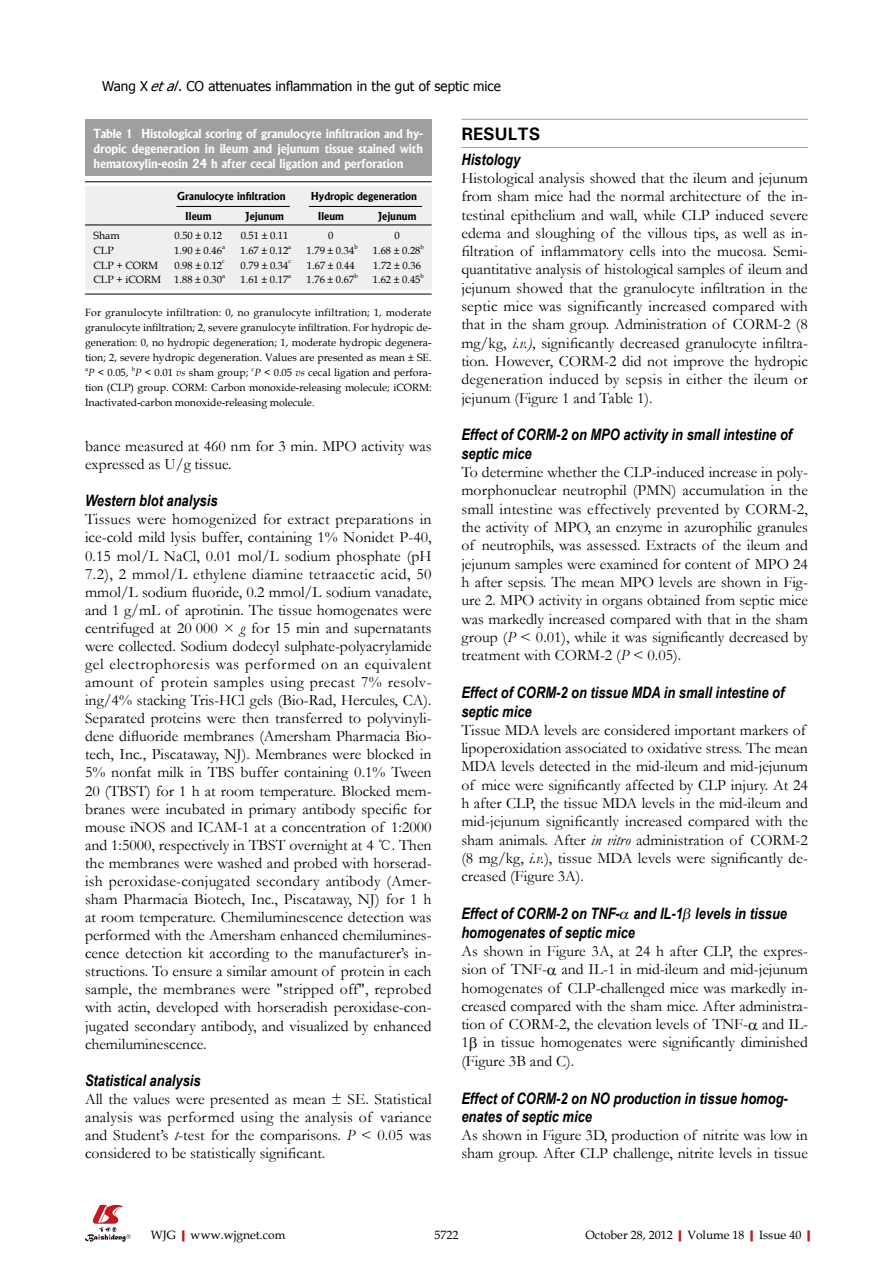
<style>
.page{position:relative;width:893px;height:1263px;background:#fff}
.page>*{position:absolute;margin:0;border:0;box-sizing:border-box;transform-origin:0 0}
.t1{font:700 18px "Univers";color:#000}
.t2{font:15.75px/18.3px "Garamond";color:#000;text-align:justify}
.t3{font:italic 700 15.75px/18.8px "Arial Narrow";color:#000}
.t4{font:13.5px "Tahoma";color:#000}
.t5{font:700 12px/15px "Albertus";letter-spacing:-.005em;color:#fff;text-align:justify}
.t6{font:12px "Book Antiqua";color:#000}
.t7{font:10.5px/15px "Book Antiqua";color:#000;text-align:justify}
.t8{font:700 10.5px "Albertus";color:#000}
.t9{font:6.15px "Book Antiqua";color:#000}
.s1{font-style:italic}
.s2{font-family:"Sim Sun";font-size:14.25px}
.s3{font-weight:700;color:#c01920}
</style>
<div class="page">
<svg style="left:85px;top:1205px;width:46px;height:37px"></svg>
<div style="left:85px;top:119px;width:347px;height:57px;background:#9f9fa0"></div>
<div style="left:85px;top:186px;width:347px;height:103px;background:#eeefef"></div>
<hr style="left:85px;top:181px;width:347px;height:1px;background:#000">
<hr style="left:85px;top:225px;width:347px;height:1px;background:#000">
<hr style="left:176px;top:206px;width:114px;height:1px;background:#000">
<hr style="left:309px;top:206px;width:113px;height:1px;background:#000">
<hr style="left:85px;top:294px;width:347px;height:1px;background:#000">
<hr style="left:461px;top:119px;width:347px;height:1px;background:#9f9fa0">
<hr style="left:461px;top:147px;width:347px;height:1px;background:#9f9fa0">
<p class="t4" style="left:102px;top:77px;width:400px">Wang X <span class="s1">etal</span>. CO attenuates inflammation in the gut of septic mice</p>
<p class="t5" style="left:94px;top:126px;width:331px">Table 1 Histological scoring of granulocyte infiltration and hy&shy;dropic degeneration in ileum and jejunum tissue stained with hematoxylin-eosin 24 h after cecal ligation and perforation</p>
<p class="t8" style="left:177px;top:189px;width:110px">Granulocyte infiltration</p>
<p class="t8" style="left:311px;top:189px;width:108px">Hydropic degeneration</p>
<p class="t8" style="left:185px;top:209px;width:28px">Ileum</p>
<p class="t8" style="left:245px;top:209px;width:40px">Jejunum</p>
<p class="t8" style="left:318px;top:209px;width:28px">Ileum</p>
<p class="t8" style="left:378px;top:209px;width:40px">Jejunum</p>
<p class="t7" style="left:94px;top:228px;width:28px">Sham</p>
<p class="t7" style="left:174px;top:228px;width:49px">0.50 ± 0.12</p>
<p class="t7" style="left:241px;top:228px;width:49px">0.51 ± 0.11</p>
<p class="t7" style="left:328px;top:228px;width:7px">0</p>
<p class="t7" style="left:394px;top:228px;width:7px">0</p>
<p class="t7" style="left:94px;top:243px;width:22px">CLP</p>
<p class="t7" style="left:174px;top:243px;width:49px">1.90 ± 0.46</p>
<p class="t9" style="left:222px;top:242px;width:5px">a</p>
<p class="t7" style="left:240px;top:243px;width:49px">1.67 ± 0.12</p>
<p class="t9" style="left:288px;top:242px;width:5px">a</p>
<p class="t7" style="left:307px;top:243px;width:49px">1.79 ± 0.34</p>
<p class="t9" style="left:354px;top:242px;width:5px">b</p>
<p class="t7" style="left:373px;top:243px;width:49px">1.68 ± 0.28</p>
<p class="t9" style="left:421px;top:242px;width:5px">b</p>
<p class="t7" style="left:94px;top:257px;width:66px">CLP + CORM</p>
<p class="t7" style="left:174px;top:257px;width:49px">0.98 ± 0.12</p>
<p class="t9" style="left:222px;top:257px;width:4px">c</p>
<p class="t7" style="left:241px;top:257px;width:49px">0.79 ± 0.34</p>
<p class="t9" style="left:288px;top:257px;width:4px">c</p>
<p class="t7" style="left:307px;top:257px;width:49px">1.67 ± 0.44</p>
<p class="t7" style="left:373px;top:257px;width:49px">1.72 ± 0.36</p>
<p class="t7" style="left:94px;top:272px;width:69px">CLP + iCORM</p>
<p class="t7" style="left:174px;top:272px;width:49px">1.88 ± 0.30</p>
<p class="t9" style="left:222px;top:272px;width:5px">a</p>
<p class="t7" style="left:240px;top:272px;width:49px">1.61 ± 0.17</p>
<p class="t9" style="left:288px;top:272px;width:5px">a</p>
<p class="t7" style="left:307px;top:272px;width:49px">1.76 ± 0.67</p>
<p class="t9" style="left:354px;top:272px;width:5px">b</p>
<p class="t7" style="left:373px;top:272px;width:49px">1.62 ± 0.45</p>
<p class="t9" style="left:421px;top:272px;width:5px">b</p>
<p class="t7" style="left:85px;top:305px;width:348px">For granulocyte infiltration: 0, no granulocyte infiltration; 1, moderate granulocyte infiltration; 2, severe granulocyte infiltration. For hydropic de&shy;generation: 0, no hydropic degeneration; 1, moderate hydropic degenera&shy;tion; 2, severe hydropic degeneration. Values are presented as mean ± SE.</p>
<p class="t9" style="left:85px;top:365px;width:5px">a</p>
<p class="t7" style="left:88px;top:365px;width:42px"><span class="s1">P</span> &lt; 0.05,</p>
<p class="t9" style="left:132px;top:365px;width:5px">b</p>
<p class="t7" style="left:135px;top:365px;width:115px"><span class="s1">P</span> &lt; 0.01 <span class="s1">vs</span> sham group;</p>
<p class="t9" style="left:252px;top:365px;width:4px">c</p>
<p class="t7" style="left:85px;top:365px;width:348px;text-indent:169px"><span class="s1">P</span> &lt; 0.05 <span class="s1">vs</span> cecal ligation and perfora&shy;tion (CLP) group. CORM: Carbon monoxide-releasing molecule; iCORM:<br>Inactivated-carbon monoxide-releasing molecule.</p>
<p class="t2" style="left:85px;top:436px;width:348px">bance measured at 460 nm for 3 min. MPO activity was expressed as U/g tissue.</p>
<p class="t3" style="left:85px;top:491px;width:134px">Western blot analysis</p>
<p class="t2" style="left:85px;top:510px;width:348px">Tissues were homogenized for extract preparations in ice-cold mild lysis buffer, containing 1% Nonidet P-40, 0.15 mol/L NaCl, 0.01 mol/L sodium phosphate (pH 7.2), 2 mmol/L ethylene diamine tetraacetic acid, 50 mmol/L sodium fluoride, 0.2 mmol/L sodium vanadate, and 1 g/mL of aprotinin. The tissue homogenates were centrifuged at 20 000 × <span class="s1">g</span> for 15 min and supernatants were collected. Sodium dodecyl sulphate-polyacrylamide gel electrophoresis was performed on an equivalent amount of protein samples using precast 7% resolv&shy;ing/4% stacking Tris-HCl gels (Bio-Rad, Hercules, CA).<br>Separated proteins were then transferred to polyvinyli&shy;dene difluoride membranes (Amersham Pharmacia Bio&shy;tech, Inc., Piscataway, NJ). Membranes were blocked in 5% nonfat milk in TBS buffer containing 0.1% Tween 20 (TBST) for 1 h at room temperature. Blocked mem&shy;branes were incubated in primary antibody specific for mouse iNOS and ICAM-1 at a concentration of 1:2000 and 1:5000, respectively in TBST overnight at 4 <span class="s2">℃</span>. Then the membranes were washed and probed with horserad&shy;ish peroxidase-conjugated secondary antibody (Amer&shy;sham Pharmacia Biotech, Inc., Piscataway, NJ) for 1 h at room temperature. Chemiluminescence detection was performed with the Amersham enhanced chemilumines&shy;cence detection kit according to the manufacturer’s in&shy;structions. To ensure a similar amount of protein in each sample, the membranes were "stripped off", reprobed with actin, developed with horseradish peroxidase-con&shy;jugated secondary antibody, and visualized by enhanced chemiluminescence.</p>
<p class="t3" style="left:85px;top:1070px;width:117px">Statistical analysis</p>
<p class="t2" style="left:85px;top:1090px;width:348px">All the values were presented as mean ± SE. Statistical analysis was performed using the analysis of variance and Student’s <span class="s1">t</span>-test for the comparisons. <span class="s1">P</span> &lt; 0.05 was considered to be statistically significant.</p>
<p class="t1" style="left:461px;top:122px;width:81px">RESULTS</p>
<p class="t3" style="left:461px;top:149px;width:60px">Histology</p>
<p class="t2" style="left:461px;top:168px;width:348px">Histological analysis showed that the ileum and jejunum from sham mice had the normal architecture of the in&shy;testinal epithelium and wall, while CLP induced severe edema and sloughing of the villous tips, as well as in&shy;filtration of inflammatory cells into the mucosa. Semi&shy;quantitative analysis of histological samples of ileum and jejunum showed that the granulocyte infiltration in the septic mice was significantly increased compared with that in the sham group. Administration of CORM-2 (8 mg/kg, <span class="s1">i.v.)</span>, significantly decreased granulocyte infiltra&shy;tion. However, CORM-2 did not improve the hydropic degeneration induced by sepsis in either the ileum or jejunum (Figure 1 and Table 1).</p>
<p class="t3" style="left:461px;top:425px;width:332px">Effect of CORM-2 on MPO activity in small intestine of septic mice</p>
<p class="t2" style="left:461px;top:463px;width:348px">To determine whether the CLP-induced increase in poly&shy;morphonuclear neutrophil (PMN) accumulation in the small intestine was effectively prevented by CORM-2, the activity of MPO, an enzyme in azurophilic granules of neutrophils, was assessed. Extracts of the ileum and jejunum samples were examined for content of MPO 24 h after sepsis. The mean MPO levels are shown in Fig&shy;ure 2. MPO activity in organs obtained from septic mice was markedly increased compared with that in the sham group (<span class="s1">P</span> &lt; 0.01), while it was significantly decreased by treatment with CORM-2 (<span class="s1">P</span> &lt; 0.05).</p>
<p class="t3" style="left:461px;top:682px;width:325px">Effect of CORM-2 on tissue MDA in small intestine of septic mice</p>
<p class="t2" style="left:461px;top:720px;width:348px;text-align:left">Tissue MDA levels are considered important markers of lipoperoxidation associated to oxidative stress. The mean MDA levels detected in the mid-ileum and mid-jejunum of mice were significantly affected by CLP injury. At 24 h after CLP, the tissue MDA levels in the mid-ileum and mid-jejunum significantly increased compared with the sham animals. After <span class="s1">in vitro</span> administration of CORM-2 (8 mg/kg, <span class="s1">i.v.</span>), tissue MDA levels were significantly de&shy;creased (Figure 3A).</p>
<p class="t3" style="left:461px;top:903px;width:327px">Effect of CORM-2 on TNF- and IL-1 levels in tissue homogenates of septic mice</p>
<p class="t2" style="left:461px;top:941px;width:348px">As shown in Figure 3A, at 24 h after CLP, the expres&shy;sion of TNF- and IL-1 in mid-ileum and mid-jejunum homogenates of CLP-challenged mice was markedly in&shy;creased compared with the sham mice. After administra&shy;tion of CORM-2, the elevation levels of TNF- and IL-1 in tissue homogenates were significantly diminished (Figure 3B and C).</p>
<p class="t3" style="left:461px;top:1088px;width:328px">Effect of CORM-2 on NO production in tissue homog&shy;enates of septic mice</p>
<p class="t2" style="left:461px;top:1126px;width:348px">As shown in Figure 3D, production of nitrite was low in sham group. After CLP challenge, nitrite levels in tissue</p>
<p class="t6" style="left:151px;top:1226px;width:136px">WJG<span class="s3">|</span>www.wjgnet.com</p>
<p class="t6" style="left:434px;top:1226px;width:25px">5722</p>
<p class="t6" style="left:585px;top:1226px;width:232px">October 28, 2012<span class="s3">|</span>Volume 18<span class="s3">|</span>Issue 40<span class="s3">|</span></p>
</div>
